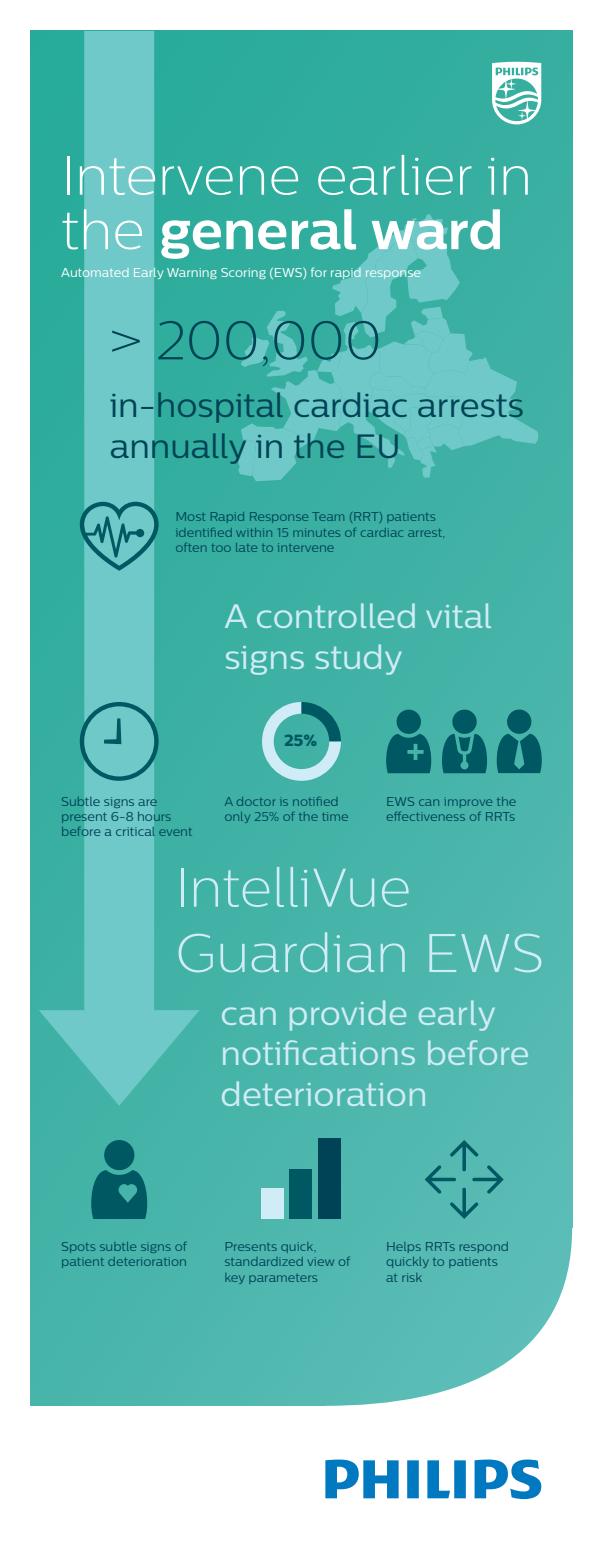
<style>
.page{position:relative;width:603px;height:1560px;background:#fff}
.page>*{position:absolute;margin:0;border:0;box-sizing:border-box;transform-origin:0 0}
.t1{font:54.42px/65.3px "Centrale Sans X Light";color:#d0ecf6}
.t2{font:54.42px "Centrale Sans X Light";color:#fff}
.t3{font:700 54.42px "Centrale Sans";letter-spacing:-.005em;color:#fff}
.t4{font:54.42px "Centrale Sans X Light";color:#004357}
.t5{font:33.62px/40.4px "Centrale Sans";color:#d0ecf6}
.t6{font:33.62px/40.4px "Centrale Sans";color:#004357}
.t7{font:16.15px "Centrale Sans X Bold";color:#005862}
.t8{font:12.85px/15.4px "Centrale Sans";color:#004357}
.t9{font:12.85px "Centrale Sans";color:#fff}
.s1{font-family:"Centrale Sans X Light";font-weight:400}
</style>
<div class="page">
<div style="left:31px;top:31px;width:541px;height:1374px;background:linear-gradient(to bottom,#30ad9d,#52b8af)"></div>
<svg style="left:39px;top:31px;width:160px;height:1074px;background:#46b7ac"></svg>
<svg style="left:325px;top:1227px;width:248px;height:273px;fill:#5bbdb7"></svg>
<svg style="left:325px;top:1459px;width:216px;height:39px"></svg>
<div style="left:572px;top:1497px;width:30px;height:31px;background:#fff"></div>
<svg style="left:238px;top:214px;width:300px;height:267px;background:#4cb9af"></svg>
<svg style="left:80px;top:501px;width:78px;height:69px;background:#4ba7a8"></svg>
<svg style="left:80px;top:702px;width:78px;height:78px;background:#55b1b1"></svg>
<svg style="left:262px;top:702px;width:79px;height:78px;background:#64bab6"></svg>
<div style="left:396px;top:709px;width:25px;height:24px;background:#005862;border-radius:50%"></div>
<svg style="left:386px;top:733px;width:45px;height:40px;background:#0d696f"></svg>
<div style="left:452px;top:709px;width:24px;height:24px;background:#005862;border-radius:50%"></div>
<svg style="left:442px;top:733px;width:45px;height:40px;background:#116f73"></svg>
<div style="left:507px;top:709px;width:24px;height:24px;background:#005862;border-radius:50%"></div>
<svg style="left:496px;top:733px;width:45px;height:40px;background:#116e73"></svg>
<svg style="left:492px;top:62px;width:49px;height:62px"></svg>
<div style="left:104px;top:1139px;width:30px;height:30px;background:#005862;border-radius:50%"></div>
<svg style="left:91px;top:1169px;width:56px;height:49px;background:#0f6b71"></svg>
<div style="left:261px;top:1188px;width:22px;height:30px;background:#d0ecf6"></div>
<div style="left:289px;top:1169px;width:23px;height:49px;background:#005862"></div>
<div style="left:318px;top:1138px;width:23px;height:80px;background:#004357"></div>
<svg style="left:424px;top:1139px;width:79px;height:79px;background:#48aca6"></svg>
<h1 class="t2" style="left:61px;top:145px;width:472px">Intervene earlier in</h1>
<h1 class="t3" style="left:61px;top:197px;width:443px"><span class="s1">the</span> general ward</h1>
<p class="t9" style="left:61px;top:264px;width:361px">Automated Early Warning Scoring (EWS) for rapid response</p>
<h1 class="t4" style="left:110px;top:310px;width:273px">&gt; 200,000</h1>
<h2 class="t6" style="left:110px;top:385px;width:415px">in-hospital cardiac arrests annually in the EU</h2>
<p class="t8" style="left:175px;top:508px;width:271px">Most Rapid Response Team (RRT) patients identified within 15 minutes of cardiac arrest, often too late to intervene</p>
<h2 class="t5" style="left:224px;top:595px;width:269px">A controlled vital signs study</h2>
<p class="t8" style="left:61px;top:793px;width:133px">Subtle signs are present 6-8 hours before a critical event</p>
<p class="t7" style="left:284px;top:730px;width:35px">25%</p>
<p class="t8" style="left:224px;top:793px;width:126px">A doctor is notified only 25% of the time</p>
<p class="t8" style="left:386px;top:793px;width:132px">EWS can improve the effectiveness of RRTs</p>
<h1 class="t1" style="left:175px;top:854px;width:370px">IntelliVue<br>Guardian EWS</h1>
<h2 class="t5" style="left:220px;top:992px;width:310px">can provide early notifications before deterioration</h2>
<p class="t8" style="left:61px;top:1238px;width:127px">Spots subtle signs of patient deterioration</p>
<p class="t8" style="left:224px;top:1238px;width:128px">Presents quick, standardized view of key parameters</p>
<p class="t8" style="left:386px;top:1238px;width:124px">Helps RRTs respond quickly to patients at risk</p>
</div>
